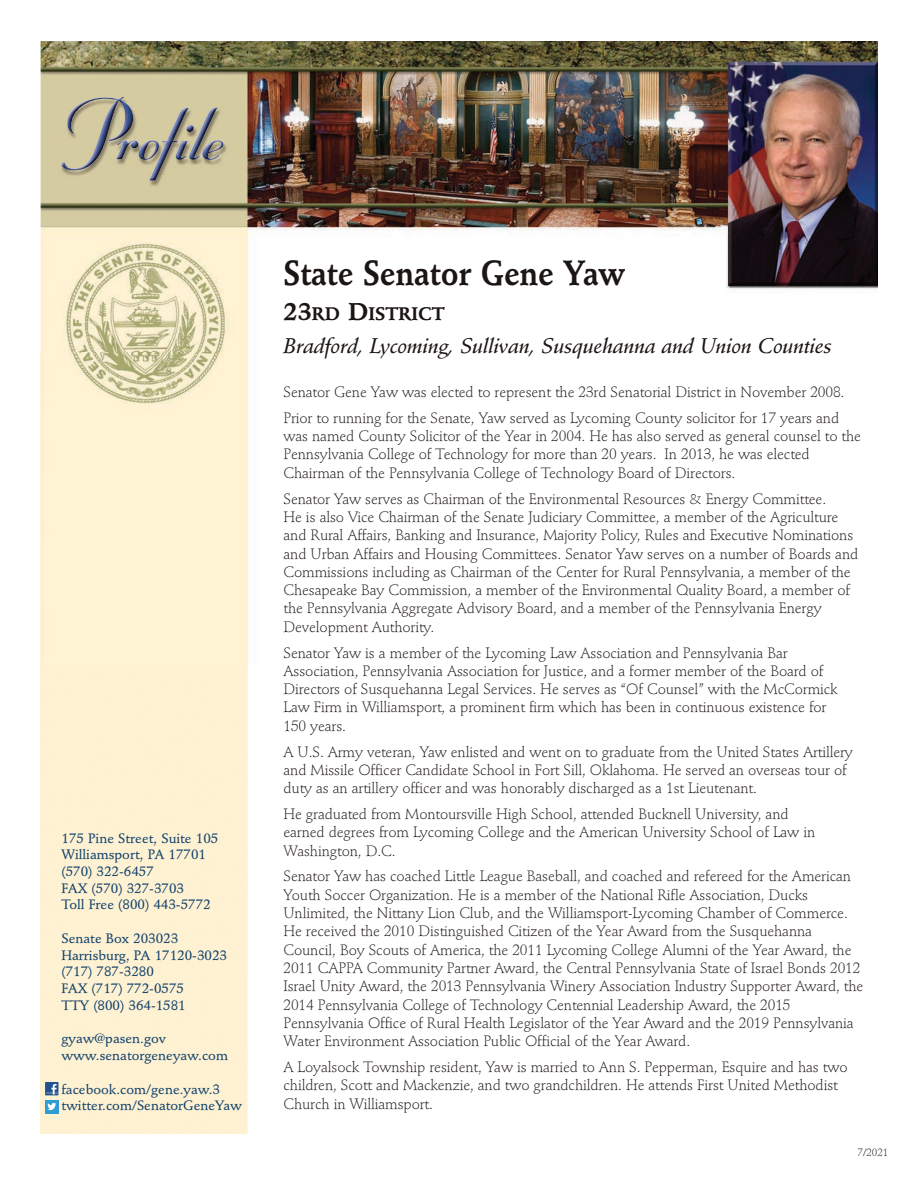
<style>
.page{position:relative;width:918px;height:1188px;background:#fff}
.page>*{position:absolute;margin:0;border:0;box-sizing:border-box;transform-origin:0 0}
.t1{font:700 34.5px "Stempel Schneidler";color:#1b1513;scale:.85 1}
.t2{font:italic 21px "Stempel Schneidler Med";letter-spacing:-.01em;color:#1b1513}
.t3{font:700 18px "Stempel Schneidler";color:#1b1513}
.t4{font:300 14.85px/18.3px "Stempel Schneidler";letter-spacing:-.01em;color:#1b1513}
.t5{font:500 13.5px/16.8px "Stempel Schneidler";color:#12426c}
.t6{font:300 10.5px "Stempel Schneidler Std";color:#1b1513}
.s1{font-size:24px}
</style>
<div class="page">
<img style="left:41px;top:41px;width:837px;height:1093px">
<img style="left:61px;top:97px;width:162px;height:84px">
<div style="left:45px;top:1082px;width:13px;height:13px;background:#21518f"></div>
<svg style="left:46px;top:1084px;width:12px;height:10px"></svg>
<div style="left:45px;top:1100px;width:13px;height:13px;background:#2d9dd4"></div>
<svg style="left:47px;top:1103px;width:9px;height:7px"></svg>
<p class="t5" style="left:62px;top:830px;width:158px">175 Pine Street, Suite 105<br>Williamsport, PA 17701 (570) 322-6457<br>FAX (570) 327-3703<br>Toll Free (800) 443-5772</p>
<p class="t5" style="left:62px;top:930px;width:167px">Senate Box 203023<br>Harrisburg, PA 17120-3023 (717) 787-3280<br>FAX (717) 772-0575<br>TTY (800) 364-1581</p>
<p class="t5" style="left:62px;top:1030px;width:168px">gyaw@pasen.gov www.senatorgeneyaw.com</p>
<p class="t5" style="left:62px;top:1081px;width:182px">facebook.com/gene.yaw.3 twitter.com/SenatorGeneYaw</p>
<h1 class="t1" style="left:284px;top:252px;width:403px">State Senator Gene Yaw</h1>
<p class="t3" style="left:283px;top:303px;width:163px"><span class="s1">23</span>RD <span class="s1">D</span>ISTRICT</p>
<h2 class="t2" style="left:283px;top:333px;width:550px">Bradford, Lycoming, Sullivan, Susquehanna and Union Counties</h2>
<p class="t4" style="left:283px;top:379px;width:563px;line-height:25.8px">Senator Gene Yaw was elected to represent the 23rd Senatorial District in November 2008.<br>Prior to running for the Senate, Yaw served as Lycoming County solicitor for 17 years and</p>
<p class="t4" style="left:283px;top:427px;width:579px">was named County Solicitor of the Year in 2004. He has also served as general counsel to the<br>Pennsylvania College of Technology for more than 20 years. In 2013, he was elected<br>Chairman of the Pennsylvania College of Technology Board of Directors.</p>
<p class="t4" style="left:283px;top:490px;width:576px">Senator Yaw serves as Chairman of the Environmental Resources &amp; Energy Committee.<br>He is also Vice Chairman of the Senate Judiciary Committee, a member of the Agriculture and Rural Affairs, Banking and Insurance, Majority Policy, Rules and Executive Nominations and Urban Affairs and Housing Committees. Senator Yaw serves on a number of Boards and Commissions including as Chairman of the Center for Rural Pennsylvania, a member of the Chesapeake Bay Commission, a member of the Environmental Quality Board, a member of the Pennsylvania Aggregate Advisory Board, and a member of the Pennsylvania Energy Development Authority.</p>
<p class="t4" style="left:283px;top:644px;width:556px">Senator Yaw is a member of the Lycoming Law Association and Pennsylvania Bar Association, Pennsylvania Association for Justice, and a former member of the Board of Directors of Susquehanna Legal Services. He serves as “Of Counsel” with the McCormick Law Firm in Williamsport, a prominent firm which has been in continuous existence for 150 years.</p>
<p class="t4" style="left:283px;top:743px;width:571px">A U.S. Army veteran, Yaw enlisted and went on to graduate from the United States Artillery and Missile Officer Candidate School in Fort Sill, Oklahoma. He served an overseas tour of duty as an artillery officer and was honorably discharged as a 1st Lieutenant.</p>
<p class="t4" style="left:283px;top:805px;width:533px">He graduated from Montoursville High School, attended Bucknell University, and earned degrees from Lycoming College and the American University School of Law in<br>Washington, D.C.</p>
<p class="t4" style="left:283px;top:868px;width:581px">Senator Yaw has coached Little League Baseball, and coached and refereed for the American Youth Soccer Organization. He is a member of the National Rifle Association, Ducks Unlimited, the Nittany Lion Club, and the Williamsport-Lycoming Chamber of Commerce.<br>He received the 2010 Distinguished Citizen of the Year Award from the Susquehanna Council, Boy Scouts of America, the 2011 Lycoming College Alumni of the Year Award, the 2011 CAPPA Community Partner Award, the Central Pennsylvania State of Israel Bonds 2012<br>Israel Unity Award, the 2013 Pennsylvania Winery Association Industry Supporter Award, the 2014 Pennsylvania College of Technology Centennial Leadership Award, the 2015<br>Pennsylvania Office of Rural Health Legislator of the Year Award and the 2019 Pennsylvania Water Environment Association Public Official of the Year Award.</p>
<p class="t4" style="left:283px;top:1058px;width:566px">A Loyalsock Township resident, Yaw is married to Ann S. Pepperman, Esquire and has two children, Scott and Mackenzie, and two grandchildren. He attends First United Methodist<br>Church in Williamsport.</p>
<p class="t6" style="left:858px;top:1147px;width:32px">7/2021</p>
</div>
